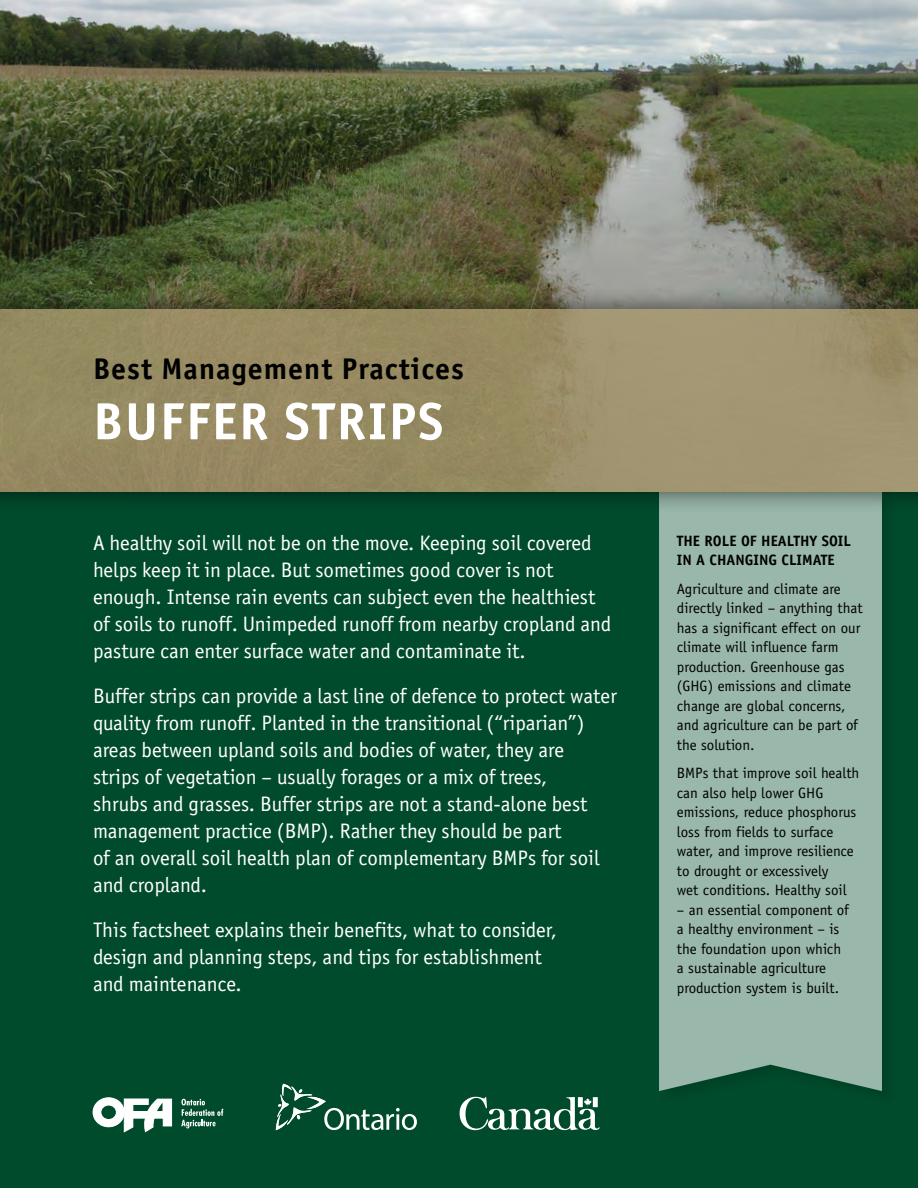
<style>
.page{position:relative;width:918px;height:1188px;background:#fff}
.page>*{position:absolute;margin:0;border:0;box-sizing:border-box;transform-origin:0 0}
.t1{font:700 52.5px "Officina Sans";letter-spacing:.035em;color:#fff}
.t2{font:700 30px "Officina Sans";letter-spacing:.035em;color:#000}
.t3{font:21px/27px "Officina Sans";color:#fff}
.t4{font:15px/19.5px "Officina Sans";color:#000}
.t5{font:700 15px/19.5px "Officina Sans";color:#000}
</style>
<div class="page">
<img style="left:0;top:0;width:918px;height:287px">
<div style="left:0;top:492px;width:918px;height:696px;background:#004b2c"></div>
<svg style="left:276px;top:1084px;width:141px;height:46px"></svg>
<svg style="left:460px;top:1097px;width:140px;height:33px"></svg>
<svg style="left:93px;top:1097px;width:79px;height:35px"></svg>
<svg style="left:181px;top:1099px;width:42px;height:29px"></svg>
<div style="left:659px;top:514px;width:223px;height:577px;background:#99b7aa"></div>
<div style="left:0;top:287px;width:918px;height:227px;background:#000;opacity:.75"></div>
<div style="left:0;top:309px;width:918px;height:183px;background:linear-gradient(to right,#92875c,#a39672)"></div>
<h2 class="t2" style="left:93px;top:350px;width:373px">Best Management Practices</h2>
<h1 class="t1" style="left:93px;top:389px;width:352px">BUFFER STRIPS</h1>
<p class="t3" style="left:93px;top:529px;width:520px">A healthy soil will not be on the move. Keeping soil covered helps keep it in place. But sometimes good cover is not enough. Intense rain events can subject even the healthiest of soils to runoff. Unimpeded runoff from nearby cropland and pasture can enter surface water and contaminate it.</p>
<p class="t3" style="left:93px;top:682px;width:525px">Buffer strips can provide a last line of defence to protect water quality from runoff. Planted in the transitional (“riparian”) areas between upland soils and bodies of water, they are<br>strips of vegetation – usually forages or a mix of trees,<br>shrubs and grasses. Buffer strips are not a stand-alone best management practice (BMP). Rather they should be part<br>of an overall soil health plan of complementary BMPs for soil and cropland.</p>
<p class="t3" style="left:93px;top:916px;width:466px">This factsheet explains their benefits, what to consider, design and planning steps, and tips for establishment and maintenance.</p>
<p class="t5" style="left:677px;top:531px;width:176px">THE ROLE OF HEALTHY SOIL<br>IN A CHANGING CLIMATE</p>
<p class="t4" style="left:677px;top:579px;width:187px">Agriculture and climate are directly linked – anything that has a significant effect on our climate will influence farm production. Greenhouse gas (GHG) emissions and climate change are global concerns, and agriculture can be part of the solution.</p>
<p class="t4" style="left:677px;top:764px;width:184px">BMPs that improve soil health can also help lower GHG emissions, reduce phosphorus loss from fields to surface water, and improve resilience to drought or excessively<br>wet conditions. Healthy soil</p>
<p class="t4" style="left:677px;top:900px;width:174px">– an essential component of a healthy environment – is the foundation upon which a sustainable agriculture production system is built.</p>
</div>
